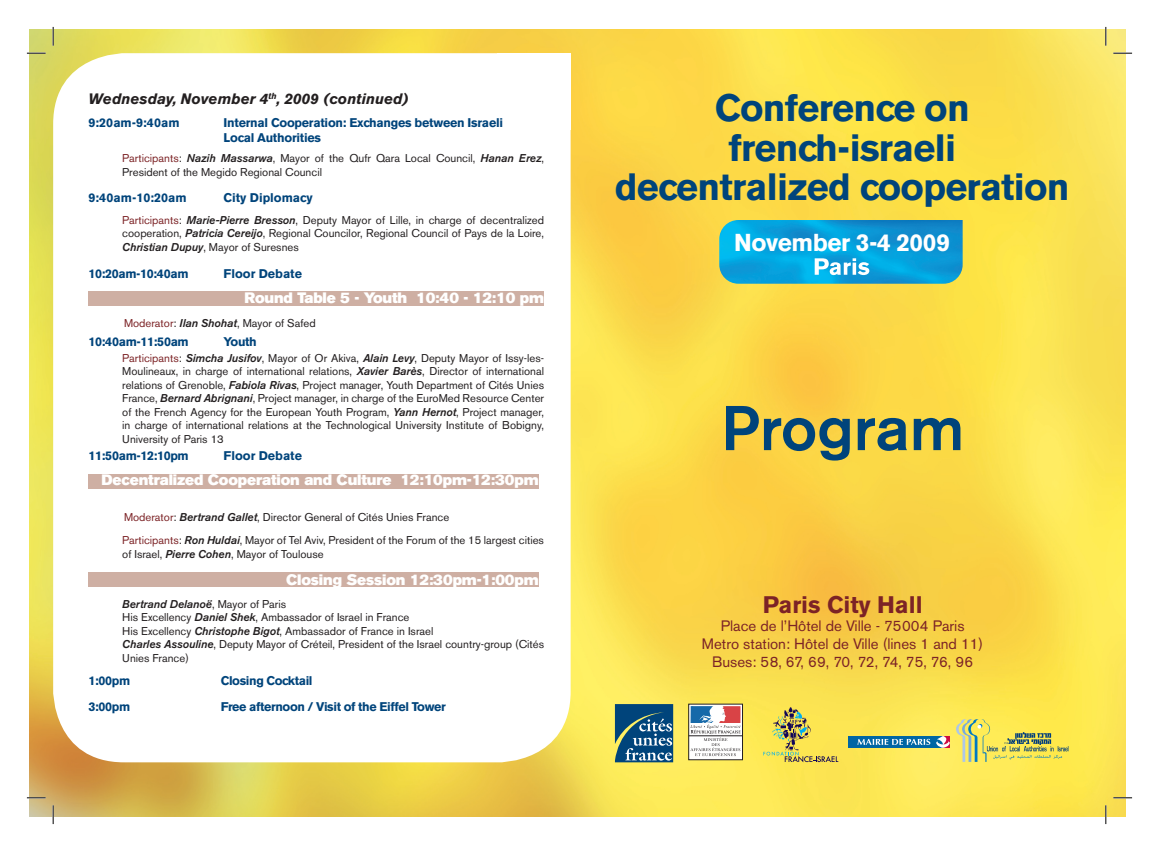
<style>
.page{position:relative;width:1159px;height:851px;background:#fff}
.page>*{position:absolute;margin:0;border:0;box-sizing:border-box;transform-origin:0 0}
.t1{font:500 62.5px "Akzidenz Grotesk BE";color:#00447b}
.t2{font:700 37.75px/39.8px "Akzidenz Grotesk BE";letter-spacing:-.02em;color:#00447b;text-align:center}
.t3{font:700 24.25px "Akzidenz Grotesk BE";letter-spacing:-.02em;color:#fff}
.t4{font:700 23.75px "Akzidenz Grotesk BE";color:#7c2326}
.t5{font:15px "Akzidenz Grotesk BE Super";letter-spacing:-.01em;color:#fff}
.t6{font:15px/18px "Akzidenz Grotesk BE";color:#7c2326;text-align:center}
.t7{font:italic 700 15px "Akzidenz Grotesk BE";color:#231f20}
.t8{font:700 12.5px/15px "Akzidenz Grotesk BE";letter-spacing:-.02em;color:#00447b}
.t9{font:700 12.5px "Akzidenz Grotesk BE";color:#00447b}
.t10{font:11.25px/13.5px "Akzidenz Grotesk BE";color:#231f20}
.s1{color:#7c2326}
.s2{font-weight:500;font-style:italic}
</style>
<div class="page">
<img style="left:30px;top:30px;width:1095px;height:786px">
<div style="left:53px;top:53px;width:517px;height:709px;background:#fff;border-radius:71px"></div>
<div style="left:497px;top:53px;width:74px;height:77px;background:#fff"></div>
<img style="left:719px;top:220px;width:243px;height:64px">
<svg style="left:814px;top:258px;width:55px;height:17px"></svg>
<div style="left:89px;top:474px;width:450px;height:14px;background:#ceafa3"></div>
<div style="left:89px;top:572px;width:450px;height:14px;background:#ceafa3"></div>
<div style="left:89px;top:291px;width:455px;height:14px;background:#ceafa3"></div>
<svg style="left:763px;top:706px;width:75px;height:56px"></svg>
<svg style="left:848px;top:736px;width:88px;height:11px"></svg>
<svg style="left:857px;top:738px;width:73px;height:6px"></svg>
<svg style="left:936px;top:735px;width:14px;height:12px"></svg>
<div style="left:688px;top:704px;width:54px;height:55px;border:1px solid #231f20"></div>
<svg style="left:690px;top:705px;width:51px;height:30px"></svg>
<svg style="left:690px;top:706px;width:50px;height:50px"></svg>
<hr style="left:689px;top:735px;width:53px;height:1px;background:#231f20">
<svg style="left:615px;top:704px;width:58px;height:58px"></svg>
<svg style="left:956px;top:718px;width:112px;height:44px"></svg>
<svg style="left:27px;top:52px;width:19px;height:2px"></svg>
<svg style="left:1113px;top:52px;width:19px;height:2px"></svg>
<svg style="left:27px;top:796px;width:19px;height:2px"></svg>
<svg style="left:1113px;top:796px;width:19px;height:2px"></svg>
<svg style="left:52px;top:27px;width:2px;height:19px"></svg>
<svg style="left:52px;top:805px;width:2px;height:18px"></svg>
<svg style="left:1105px;top:27px;width:1px;height:19px"></svg>
<svg style="left:1105px;top:805px;width:1px;height:18px"></svg>
<h3 class="t7" style="left:89px;top:90px;width:322px">Wednesday, November 4<sup>th</sup>, 2009 (continued)</h3>
<p class="t9" style="left:89px;top:116px;width:93px">9:20am-9:40am</p>
<p class="t8" style="left:224px;top:115px;width:281px">Internal Cooperation: Exchanges between Israeli<br>Local Authorities</p>
<p class="t10" style="left:122px;top:152px;width:423px"><span class="s1">Participants</span>: <span class="s2">Nazih Massarwa</span>, Mayor of the Qufr Qara Local Council, <span class="s2">Hanan Erez</span>,<br>President of the Megido Regional Council</p>
<p class="t9" style="left:89px;top:191px;width:100px">9:40am-10:20am</p>
<p class="t9" style="left:224px;top:191px;width:91px">City Diplomacy</p>
<p class="t10" style="left:122px;top:213px;width:423px;text-align:justify"><span class="s1">Participants</span>: <span class="s2">Marie-Pierre Bresson</span>, Deputy Mayor of Lille, in charge of decentralized cooperation, <span class="s2">Patricia Cereijo</span>, Regional Councilor, Regional Council of Pays de la Loire, <span class="s2">Christian Dupuy</span>, Mayor of Suresnes</p>
<p class="t8" style="left:89px;top:266px;width:101px">10:20am-10:40am</p>
<p class="t9" style="left:224px;top:266px;width:80px">Floor Debate</p>
<h3 class="t5" style="left:244px;top:289px;width:301px">Round Table 5 - Youth 10:40 - 12:10 pm</h3>
<p class="t10" style="left:124px;top:316px;width:193px"><span class="s1">Moderator</span>: <span class="s2">Ilan Shohat</span>, Mayor of Safed</p>
<p class="t8" style="left:89px;top:334px;width:102px">10:40am-11:50am</p>
<p class="t8" style="left:224px;top:334px;width:35px">Youth</p>
<p class="t10" style="left:122px;top:351px;width:423px;text-align:justify"><span class="s1">Participants</span>: <span class="s2">Simcha Jusifov</span>, Mayor of Or Akiva, <span class="s2">Alain Levy</span>, Deputy Mayor of Issy-les-Moulineaux, in charge of international relations, <span class="s2">Xavier Barès</span>, Director of international relations of Grenoble, <span class="s2">Fabiola Rivas</span>, Project manager, Youth Department of Cités Unies France, <span class="s2">Bernard Abrignani</span>, Project manager, in charge of the EuroMed Resource Center of the French Agency for the European Youth Program, <span class="s2">Yann Hernot</span>, Project manager, in charge of international relations at the Technological University Institute of Bobigny, University of Paris 13</p>
<p class="t8" style="left:89px;top:448px;width:102px">11:50am-12:10pm</p>
<p class="t9" style="left:224px;top:448px;width:80px">Floor Debate</p>
<h3 class="t5" style="left:102px;top:471px;width:439px">Decentralized Cooperation and Culture 12:10pm-12:30pm</h3>
<p class="t10" style="left:124px;top:510px;width:327px"><span class="s1">Moderator</span>: <span class="s2">Bertrand Gallet</span>, Director General of Cités Unies France</p>
<p class="t10" style="left:122px;top:533px;width:423px"><span class="s1">Participants</span>: <span class="s2">Ron Huldai</span>, Mayor of Tel Aviv, President of the Forum of the 15 largest cities of Israel, <span class="s2">Pierre Cohen</span>, Mayor of Toulouse</p>
<p class="t10" style="left:122px;top:597px;width:423px"><span class="s2">Bertrand Delanoë</span>, Mayor of Paris<br>His Excellency <span class="s2">Daniel Shek</span>, Ambassador of Israel in France<br>His Excellency <span class="s2">Christophe Bigot</span>, Ambassador of France in Israel<br><span class="s2">Charles Assouline</span>, Deputy Mayor of Créteil, President of the Israel country-group (Cités Unies France)</p>
<h3 class="t5" style="left:286px;top:570px;width:254px">Closing Session 12:30pm-1:00pm</h3>
<p class="t8" style="left:89px;top:673px;width:43px">1:00pm</p>
<p class="t8" style="left:221px;top:673px;width:93px">Closing Cocktail</p>
<p class="t8" style="left:89px;top:699px;width:43px">3:00pm</p>
<p class="t8" style="left:221px;top:699px;width:227px">Free afternoon / Visit of the Eiffel Tower</p>
<h2 class="t2" style="left:615px;top:88px;width:456px">Conference on french-israeli decentralized cooperation</h2>
<h3 class="t3" style="left:734px;top:228px;width:217px">November 3-4 2009</h3>
<h1 class="t1" style="left:721px;top:390px;width:245px">Program</h1>
<h3 class="t4" style="left:762px;top:590px;width:161px">Paris City Hall</h3>
<h3 class="t6" style="left:702px;top:616px;width:283px">Place de l’Hôtel de Ville - 75004 Paris<br>Metro station: Hôtel de Ville (lines 1 and 11)<br>Buses: 58, 67, 69, 70, 72, 74, 75, 76, 96</h3>
</div>
